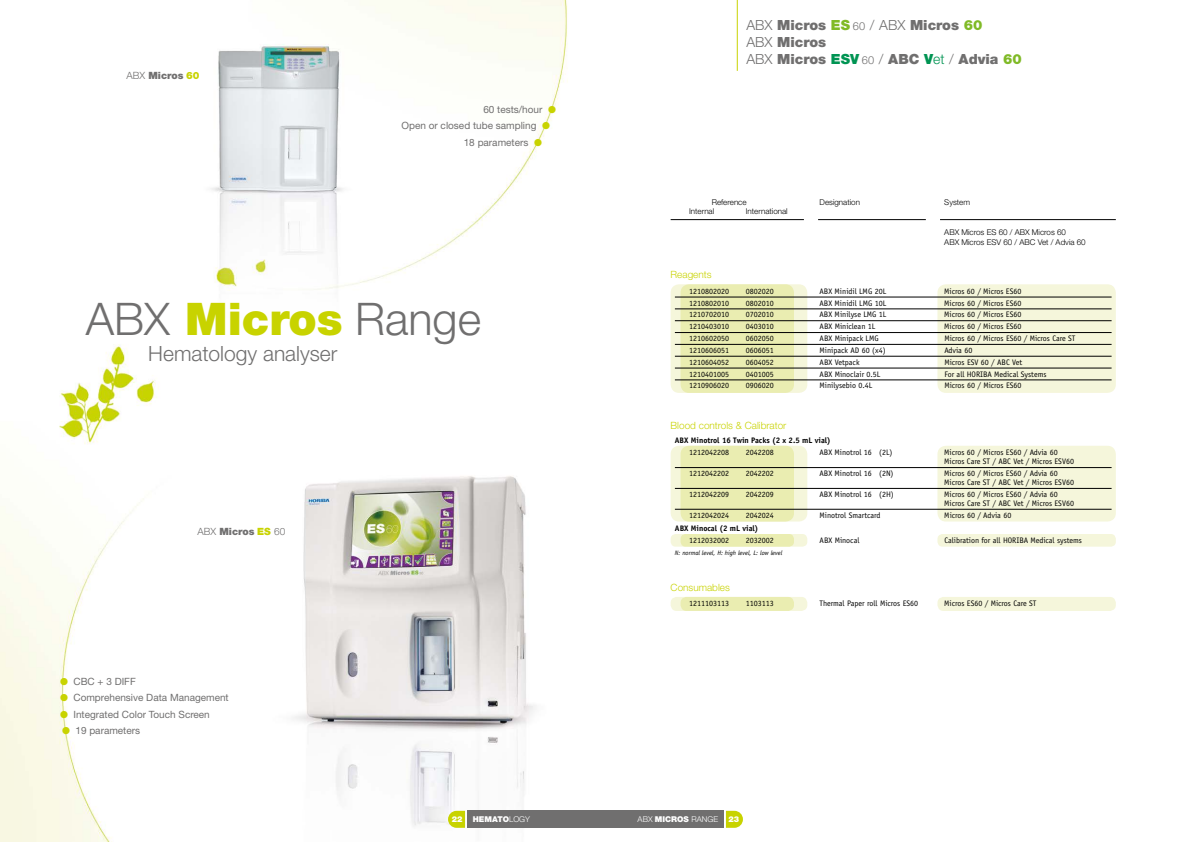
<style>
.page{position:relative;width:1191px;height:842px;background:#fff}
.page>*{position:absolute;margin:0;border:0;box-sizing:border-box;transform-origin:0 0}
.t1{font:300 45px "Helvetica Neue";color:#706f6f}
.t2{font:300 21px "Helvetica Neue";color:#706f6f}
.t3{font:900 14px/16.8px "Helvetica Neue";color:#706f6f}
.t4{font:10px "Helvetica Neue";color:#706f6f}
.t5{font:300 10px "Helvetica Neue";color:#c8d300}
.t6{font:900 10px "Helvetica Neue";color:#706f6f}
.t7{font:8px/9px "Officina Sans";color:#000}
.t8{font:300 8px/9.6px "Helvetica Neue";color:#000}
.t9{font:700 8px "Officina Sans";color:#000}
.t10{font:900 8px "Helvetica Neue";color:#fff}
.t11{font:300 8px "Helvetica Neue";color:#fff}
.t12{font:italic 6.5px "Officina Sans";color:#000}
.s1{font-weight:300}
.s2{color:#c8d300}
.s3{font-weight:900;color:#c8d300}
.s4{color:#80ba27}
.s5{font-weight:300;font-size:11px}
.s6{color:#009453}
.s7{font-weight:300;color:#009453}
.s8{font-weight:900}
</style>
<div class="page">
<img style="left:0;top:0;width:595px;height:842px">
<div style="left:670px;top:284px;width:137px;height:109px;background:#f5f6db;border-radius:9px"></div>
<div style="left:937px;top:284px;width:178px;height:109px;background:#f5f6db;border-radius:9px"></div>
<div style="left:680px;top:284px;width:114px;height:109px;background:#eaedb1;border-radius:9px"></div>
<hr style="left:675px;top:297px;width:436px;height:1px;background:#000">
<hr style="left:675px;top:309px;width:436px;height:1px;background:#000">
<hr style="left:675px;top:321px;width:436px;height:1px;background:#000">
<hr style="left:675px;top:332px;width:436px;height:1px;background:#000">
<hr style="left:675px;top:344px;width:436px;height:1px;background:#000">
<hr style="left:675px;top:356px;width:436px;height:1px;background:#000">
<hr style="left:675px;top:368px;width:436px;height:1px;background:#000">
<hr style="left:675px;top:380px;width:436px;height:1px;background:#000">
<div style="left:670px;top:597px;width:137px;height:14px;background:#f5f6db;border-radius:6px"></div>
<div style="left:937px;top:597px;width:178px;height:14px;background:#f5f6db;border-radius:6px"></div>
<div style="left:680px;top:597px;width:114px;height:14px;background:#eaedb1;border-radius:6px"></div>
<div style="left:670px;top:446px;width:137px;height:75px;background:#f5f6db;border-radius:9px"></div>
<div style="left:937px;top:446px;width:178px;height:75px;background:#f5f6db;border-radius:9px"></div>
<div style="left:680px;top:446px;width:114px;height:75px;background:#eaedb1;border-radius:9px"></div>
<div style="left:670px;top:534px;width:137px;height:13px;background:#f5f6db;border-radius:5px"></div>
<div style="left:937px;top:534px;width:178px;height:13px;background:#f5f6db;border-radius:5px"></div>
<div style="left:680px;top:534px;width:114px;height:13px;background:#eaedb1;border-radius:5px"></div>
<hr style="left:675px;top:467px;width:436px;height:1px;background:#000">
<hr style="left:675px;top:488px;width:436px;height:1px;background:#000">
<hr style="left:675px;top:509px;width:436px;height:1px;background:#000">
<hr style="left:670px;top:219px;width:134px;height:1px;background:#000">
<hr style="left:818px;top:219px;width:108px;height:1px;background:#000">
<hr style="left:940px;top:219px;width:175px;height:1px;background:#000">
<hr style="left:737px;top:0;width:1px;height:71px;background:#c8d300">
<svg style="left:448px;top:811px;width:17px;height:17px"></svg>
<svg style="left:726px;top:811px;width:17px;height:17px"></svg>
<div style="left:467px;top:811px;width:257px;height:17px;background:#706f6f"></div>
<p class="t6" style="left:126px;top:69px;width:75px"><span class="s1">ABX</span> Micros <span class="s2">60</span></p>
<p class="t4" style="left:483px;top:104px;width:74px">60 tests/hour <span class="s2">●</span></p>
<p class="t4" style="left:401px;top:120px;width:150px">Open or closed tube sampling <span class="s2">●</span></p>
<p class="t4" style="left:464px;top:136px;width:80px">18 parameters <span class="s2">●</span></p>
<h1 class="t1" style="left:86px;top:292px;width:396px">ABX <span class="s3">Micros</span> Range</h1>
<h2 class="t2" style="left:148px;top:340px;width:191px">Hematology analyser</h2>
<p class="t6" style="left:197px;top:525px;width:89px"><span class="s1">ABX</span> Micros <span class="s2">ES</span> <span class="s1">60</span></p>
<p class="t4" style="left:60px;top:676px;width:77px"><span class="s2">●</span> CBC + 3 DIFF</p>
<p class="t4" style="left:60px;top:692px;width:170px"><span class="s2">●</span> Comprehensive Data Management</p>
<p class="t4" style="left:60px;top:708px;width:151px"><span class="s2">●</span> Integrated Color Touch Screen</p>
<p class="t4" style="left:62px;top:724px;width:80px"><span class="s2">●</span> 19 parameters</p>
<h3 class="t3" style="left:746px;top:17px;width:277px"><span class="s1">ABX</span> Micros <span class="s4">ES</span> <span class="s5">60</span> <span class="s1">/ ABX</span> Micros <span class="s4">60<br></span><span class="s1">ABX</span> Micros<br><span class="s1">ABX</span> Micros <span class="s6">ESV</span> <span class="s5">60</span> <span class="s1">/</span> ABC <span class="s6">V</span><span class="s7">et</span> <span class="s1">/</span> Advia <span class="s4">60</span></h3>
<p class="t8" style="left:711px;top:197px;width:36px">Reference</p>
<p class="t8" style="left:819px;top:197px;width:42px">Designation</p>
<p class="t8" style="left:944px;top:197px;width:27px">System</p>
<p class="t8" style="left:689px;top:207px;width:27px">Internal</p>
<p class="t8" style="left:746px;top:207px;width:43px">International</p>
<p class="t8" style="left:944px;top:227px;width:143px">ABX Micros ES 60 / ABX Micros 60<br>ABX Micros ESV 60 / ABC Vet / Advia 60</p>
<p class="t5" style="left:670px;top:269px;width:42px">Reagents</p>
<p class="t7" style="left:689px;top:286px;width:41px">1210802020</p>
<p class="t7" style="left:746px;top:286px;width:29px">0802020</p>
<p class="t7" style="left:819px;top:286px;width:68px">ABX Minidil LMG 20L</p>
<p class="t7" style="left:944px;top:286px;width:79px">Micros 60 / Micros ES60</p>
<p class="t7" style="left:689px;top:298px;width:41px">1210802010</p>
<p class="t7" style="left:746px;top:298px;width:29px">0802010</p>
<p class="t7" style="left:819px;top:298px;width:68px">ABX Minidil LMG 10L</p>
<p class="t7" style="left:944px;top:298px;width:79px">Micros 60 / Micros ES60</p>
<p class="t7" style="left:689px;top:310px;width:41px">1210702010</p>
<p class="t7" style="left:746px;top:310px;width:29px">0702010</p>
<p class="t7" style="left:819px;top:310px;width:68px">ABX Minilyse LMG 1L</p>
<p class="t7" style="left:944px;top:310px;width:79px">Micros 60 / Micros ES60</p>
<p class="t7" style="left:689px;top:322px;width:41px">1210403010</p>
<p class="t7" style="left:746px;top:322px;width:29px">0403010</p>
<p class="t7" style="left:819px;top:322px;width:57px">ABX Miniclean 1L</p>
<p class="t7" style="left:944px;top:322px;width:79px">Micros 60 / Micros ES60</p>
<p class="t7" style="left:689px;top:334px;width:41px">1210602050</p>
<p class="t7" style="left:746px;top:334px;width:29px">0602050</p>
<p class="t7" style="left:819px;top:334px;width:61px">ABX Minipack LMG</p>
<p class="t7" style="left:944px;top:334px;width:133px">Micros 60 / Micros ES60 / Micros Care ST</p>
<p class="t7" style="left:689px;top:346px;width:41px">1210606051</p>
<p class="t7" style="left:746px;top:346px;width:29px">0606051</p>
<p class="t7" style="left:819px;top:346px;width:68px">Minipack AD 60 (x4)</p>
<p class="t7" style="left:944px;top:346px;width:30px">Advia 60</p>
<p class="t7" style="left:689px;top:357px;width:41px">1210604052</p>
<p class="t7" style="left:746px;top:357px;width:29px">0604052</p>
<p class="t7" style="left:819px;top:357px;width:42px">ABX Vetpack</p>
<p class="t7" style="left:944px;top:357px;width:79px">Micros ESV 60 / ABC Vet</p>
<p class="t7" style="left:689px;top:369px;width:41px">1210401005</p>
<p class="t7" style="left:746px;top:369px;width:29px">0401005</p>
<p class="t7" style="left:819px;top:369px;width:62px">ABX Minoclair 0.5L</p>
<p class="t7" style="left:944px;top:369px;width:104px">For all HORIBA Medical Systems</p>
<p class="t7" style="left:689px;top:381px;width:41px">1210906020</p>
<p class="t7" style="left:746px;top:381px;width:29px">0906020</p>
<p class="t7" style="left:819px;top:381px;width:54px">Minilysebio 0.4L</p>
<p class="t7" style="left:944px;top:381px;width:79px">Micros 60 / Micros ES60</p>
<p class="t5" style="left:670px;top:419px;width:117px">Blood controls &amp; Calibrator</p>
<p class="t9" style="left:675px;top:436px;width:157px">ABX Minotrol 16 Twin Packs (2 x 2.5 mL vial)</p>
<p class="t7" style="left:689px;top:448px;width:41px">1212042208</p>
<p class="t7" style="left:746px;top:448px;width:29px">2042208</p>
<p class="t7" style="left:819px;top:448px;width:75px">ABX Minotrol 16 (2L)</p>
<p class="t7" style="left:944px;top:448px;width:131px">Micros 60 / Micros ES60 / Advia 60<br>Micros Care ST / ABC Vet / Micros ESV60</p>
<p class="t7" style="left:689px;top:469px;width:41px">1212042202</p>
<p class="t7" style="left:746px;top:469px;width:29px">2042202</p>
<p class="t7" style="left:819px;top:469px;width:76px">ABX Minotrol 16 (2N)</p>
<p class="t7" style="left:944px;top:469px;width:131px">Micros 60 / Micros ES60 / Advia 60<br>Micros Care ST / ABC Vet / Micros ESV60</p>
<p class="t7" style="left:689px;top:490px;width:41px">1212042209</p>
<p class="t7" style="left:746px;top:490px;width:29px">2042209</p>
<p class="t7" style="left:819px;top:490px;width:76px">ABX Minotrol 16 (2H)</p>
<p class="t7" style="left:944px;top:490px;width:131px">Micros 60 / Micros ES60 / Advia 60<br>Micros Care ST / ABC Vet / Micros ESV60</p>
<p class="t7" style="left:689px;top:510px;width:41px">1212042024</p>
<p class="t7" style="left:746px;top:510px;width:29px">2042024</p>
<p class="t7" style="left:819px;top:510px;width:63px">Minotrol Smartcard</p>
<p class="t7" style="left:944px;top:510px;width:68px">Micros 60 / Advia 60</p>
<p class="t9" style="left:675px;top:523px;width:85px">ABX Minocal (2 mL vial)</p>
<p class="t7" style="left:689px;top:536px;width:41px">1212032002</p>
<p class="t7" style="left:746px;top:536px;width:29px">2032002</p>
<p class="t7" style="left:819px;top:536px;width:41px">ABX Minocal</p>
<p class="t7" style="left:944px;top:536px;width:139px">Calibration for all HORIBA Medical systems</p>
<p class="t12" style="left:675px;top:549px;width:109px">N: normal level, H: high level, L: low level</p>
<p class="t5" style="left:670px;top:581px;width:61px">Consumables</p>
<p class="t7" style="left:689px;top:599px;width:41px">1211103113</p>
<p class="t7" style="left:746px;top:599px;width:29px">1103113</p>
<p class="t7" style="left:819px;top:599px;width:100px">Thermal Paper roll Micros ES60</p>
<p class="t7" style="left:944px;top:599px;width:94px">Micros ES60 / Micros Care ST</p>
<p class="t10" style="left:452px;top:814px;width:12px">22</p>
<p class="t10" style="left:473px;top:814px;width:59px">HEMATO<span class="s1">LOGY</span></p>
<p class="t11" style="left:637px;top:814px;width:82px">ABX <span class="s8">MICROS</span> RANGE</p>
<p class="t10" style="left:728px;top:814px;width:12px">23</p>
</div>
